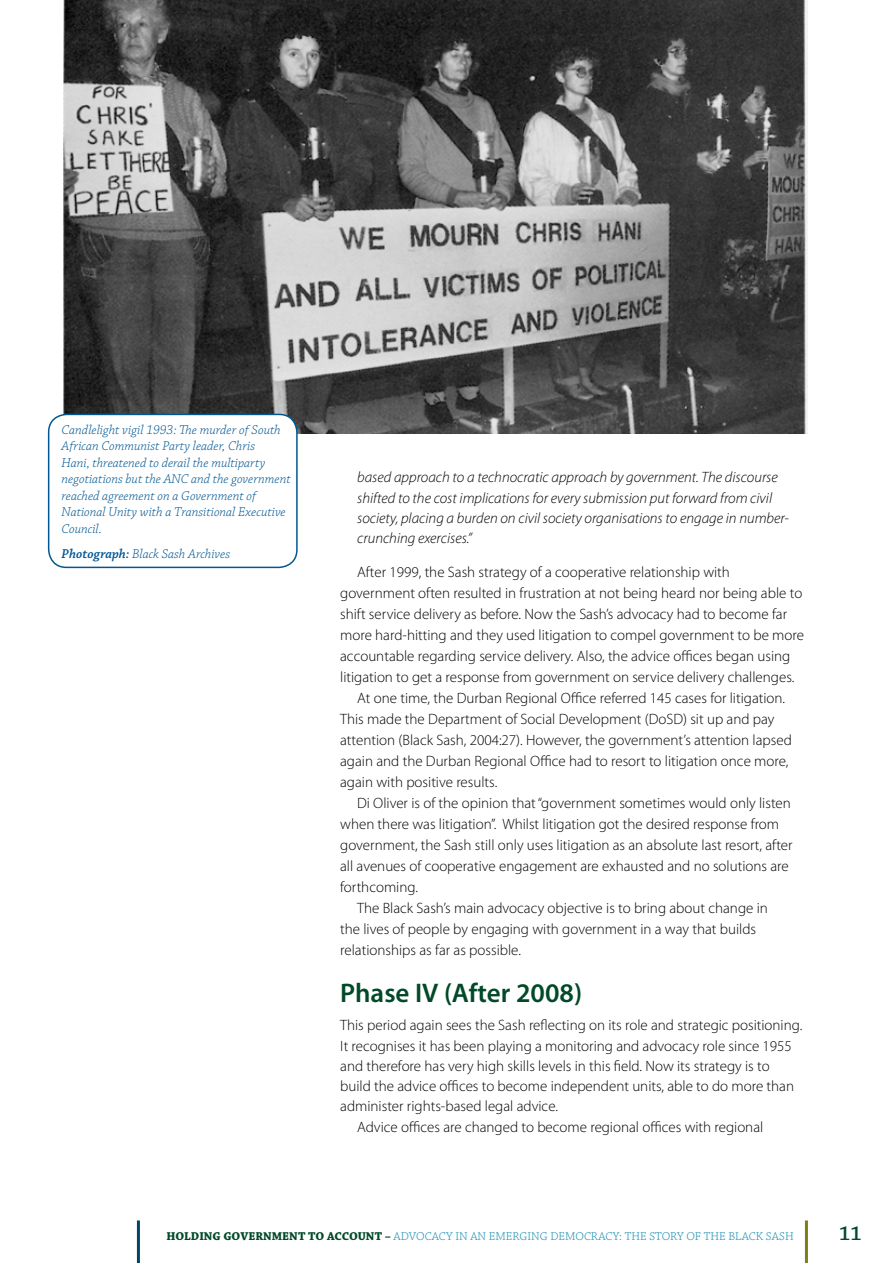
<style>
.page{position:relative;width:893px;height:1263px;background:#fff}
.page>*{position:absolute;margin:0;border:0;box-sizing:border-box;transform-origin:0 0}
.t1{font:600 27px "Myriad Pro";color:#004929}
.t2{font:600 21px "Chaparral Pro";color:#004929}
.t3{font:300 15px "Myriad Pro";color:#000}
.t4{font:italic 300 15px/20.2px "Myriad Pro";color:#000}
.t5{font:italic 300 13.5px/16.5px "Chaparral Pro";color:#005793}
.t6{font:300 12px "Chaparral Pro";color:#158daf}
.s1{font-weight:600}
.s2{font-weight:700;color:#004929}
</style>
<div class="page">
<hr style="left:137px;top:1220px;width:3px;height:43px;background:#004563">
<hr style="left:805px;top:1220px;width:3px;height:43px;background:#7c8116">
<img style="left:64px;top:0;width:744px;height:434px">
<div style="left:49px;top:414px;width:248px;height:153px;background:#fff;border-radius:18px"></div>
<div style="left:48px;top:414px;width:250px;height:154px;border:2px solid #005793;border-radius:18px"></div>
<p class="t5" style="left:62px;top:422px;width:231px">Candlelight vigil 1993: The murder of South African Communist Party leader, Chris<br>Hani, threatened to derail the multiparty negotiations but the ANC and the government reached agreement on a Government of National Unity with a Transitional Executive Council.</p>
<p class="t5" style="left:62px;top:546px;width:170px"><span class="s1">Photograph:</span> Black Sash Archives</p>
<p class="t4" style="left:357px;top:467px;width:433px">based approach to a technocratic approach by government. The discourse shifted to the cost implications for every submission put forward from civil society, placing a burden on civil society organisations to engage in number&shy;crunching exercises.”</p>
<p class="t3" style="left:357px;top:563px;width:374px">After 1999, the Sash strategy of a cooperative relationship with</p>
<p class="t3" style="left:340px;top:584px;width:464px">government often resulted in frustration at not being heard nor being able to</p>
<p class="t3" style="left:340px;top:605px;width:448px">shift service delivery as before. Now the Sash’s advocacy had to become far</p>
<p class="t3" style="left:340px;top:626px;width:465px">more hard-hitting and they used litigation to compel government to be more</p>
<p class="t3" style="left:340px;top:647px;width:452px">accountable regarding service delivery. Also, the advice offices began using</p>
<p class="t3" style="left:340px;top:668px;width:456px">litigation to get a response from government on service delivery challenges.</p>
<p class="t3" style="left:357px;top:689px;width:429px">At one time, the Durban Regional Office referred 145 cases for litigation.</p>
<p class="t3" style="left:340px;top:710px;width:436px">This made the Department of Social Development (DoSD) sit up and pay</p>
<p class="t3" style="left:340px;top:731px;width:453px">attention (Black Sash, 2004:27). However, the government’s attention lapsed</p>
<p class="t3" style="left:340px;top:752px;width:450px">again and the Durban Regional Office had to resort to litigation once more,</p>
<p class="t3" style="left:340px;top:773px;width:159px">again with positive results.</p>
<p class="t3" style="left:357px;top:794px;width:435px">Di Oliver is of the opinion that “government sometimes would only listen</p>
<p class="t3" style="left:340px;top:815px;width:440px">when there was litigation”. Whilst litigation got the desired response from</p>
<p class="t3" style="left:340px;top:836px;width:454px">government, the Sash still only uses litigation as an absolute last resort, after</p>
<p class="t3" style="left:340px;top:857px;width:450px">all avenues of cooperative engagement are exhausted and no solutions are</p>
<p class="t3" style="left:340px;top:878px;width:79px">forthcoming.</p>
<p class="t3" style="left:357px;top:899px;width:412px">The Black Sash’s main advocacy objective is to bring about change in</p>
<p class="t3" style="left:340px;top:920px;width:417px">the lives of people by engaging with government in a way that builds</p>
<p class="t3" style="left:340px;top:941px;width:182px">relationships as far as possible.</p>
<h1 class="t1" style="left:340px;top:975px;width:243px">Phase IV (After 2008)</h1>
<p class="t3" style="left:340px;top:1016px;width:464px">This period again sees the Sash reflecting on its role and strategic positioning.</p>
<p class="t3" style="left:340px;top:1036px;width:453px">It recognises it has been playing a monitoring and advocacy role since 1955</p>
<p class="t3" style="left:340px;top:1057px;width:431px">and therefore has very high skills levels in this field. Now its strategy is to</p>
<p class="t3" style="left:340px;top:1077px;width:455px">build the advice offices to become independent units, able to do more than</p>
<p class="t3" style="left:340px;top:1097px;width:219px">administer rights-based legal advice.</p>
<p class="t3" style="left:357px;top:1118px;width:408px">Advice offices are changed to become regional offices with regional</p>
<p class="t6" style="left:167px;top:1230px;width:629px"><span class="s2">HOLDING GOVERNMENT TO ACCOUNT –</span> ADVOCACY IN AN EMERGING DEMOCRACY: THE STORY OF THE BLACK SASH</p>
<h2 class="t2" style="left:839px;top:1222px;width:24px">11</h2>
</div>
